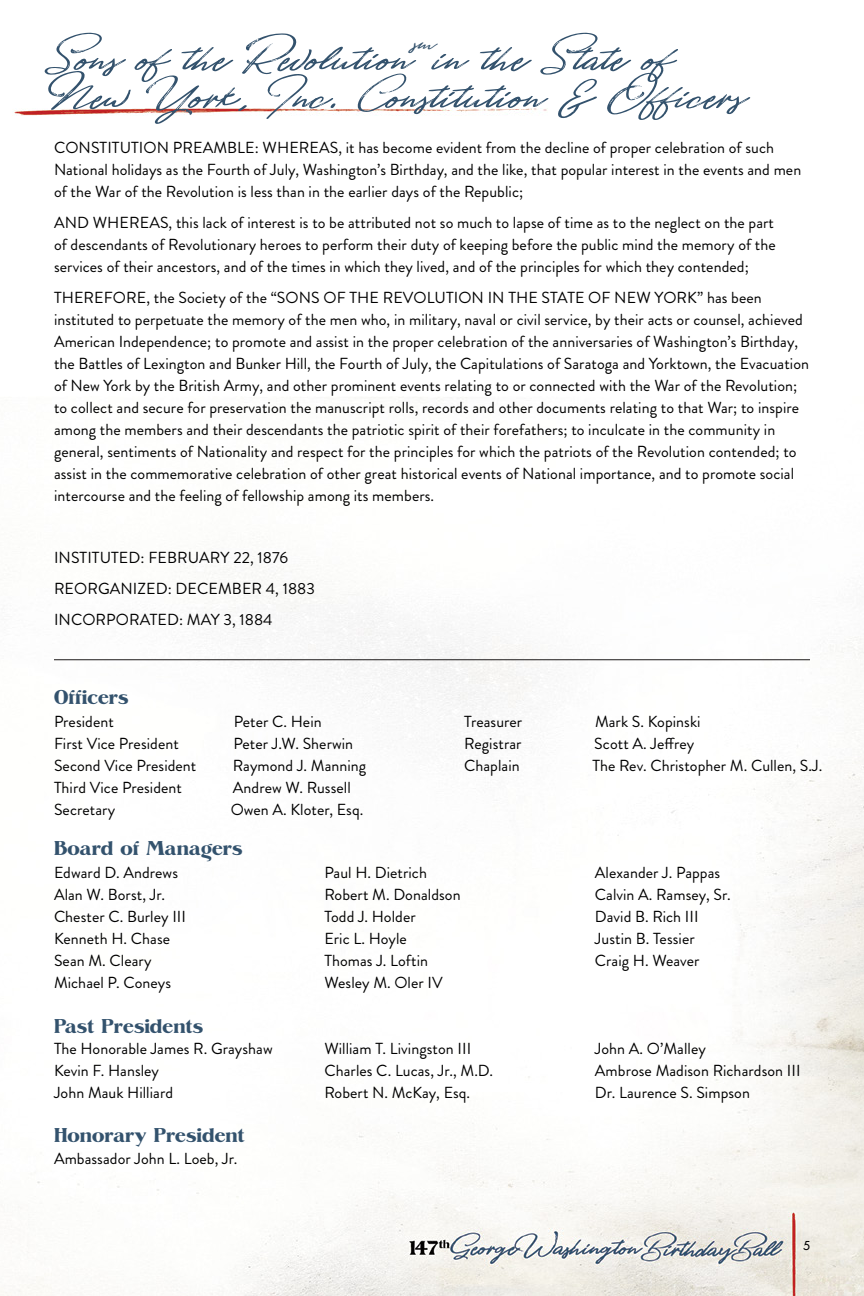
<style>
.page{position:relative;width:864px;height:1296px;background:#fff}
.page>*{position:absolute;margin:0;border:0;box-sizing:border-box;transform-origin:0 0}
.t1{font:italic 60px "Belfast";color:#33526d}
.t2{font:20px "BN Brick House";color:#33526d}
.t3{font:16px/22px "Brandon Grotesque";letter-spacing:.005em;color:#000}
.t4{font:500 12px "Futura Std";color:#000}
</style>
<div class="page">
<img style="left:0;top:108px;width:864px;height:1188px">
<hr style="left:54px;top:659px;width:756px;height:1px;background:#1c1919">
<h1 class="t1" style="left:52px;top:25px;width:625px">Sons of the Revolution<sup>sm</sup>in the State of</h1>
<h1 class="t1" style="left:52px;top:63px;width:697px">New York, Inc. Constitution &amp; Officers</h1>
<p class="t3" style="left:54px;top:136px;width:749px">CONSTITUTION PREAMBLE: WHEREAS, it has become evident from the decline of proper celebration of such<br>National holidays as the Fourth of July, Washington’s Birthday, and the like, that popular interest in the events and men of the War of the Revolution is less than in the earlier days of the Republic;</p>
<p class="t3" style="left:54px;top:211px;width:723px;text-align:justify">AND WHEREAS, this lack of interest is to be attributed not so much to lapse of time as to the neglect on the part of descendants of Revolutionary heroes to perform their duty of keeping before the public mind the memory of the services of their ancestors, and of the times in which they lived, and of the principles for which they contended;</p>
<p class="t3" style="left:54px;top:286px;width:757px">THEREFORE, the Society of the “SONS OF THE REVOLUTION IN THE STATE OF NEW YORK” has been instituted to perpetuate the memory of the men who, in military, naval or civil service, by their acts or counsel, achieved American Independence; to promote and assist in the proper celebration of the anniversaries of Washington’s Birthday, the Battles of Lexington and Bunker Hill, the Fourth of July, the Capitulations of Saratoga and Yorktown, the Evacuation of New York by the British Army, and other prominent events relating to or connected with the War of the Revolution; to collect and secure for preservation the manuscript rolls, records and other documents relating to that War; to inspire among the members and their descendants the patriotic spirit of their forefathers; to inculcate in the community in general, sentiments of Nationality and respect for the principles for which the patriots of the Revolution contended; to assist in the commemorative celebration of other great historical events of National importance, and to promote social intercourse and the feeling of fellowship among its members.</p>
<p class="t3" style="left:54px;top:542px;width:263px;line-height:31px">INSTITUTED: FEBRUARY 22, 1876<br>REORGANIZED: DECEMBER 4, 1883<br>INCORPORATED: MAY 3, 1884</p>
<p class="t2" style="left:54px;top:685px;width:76px">Officers</p>
<p class="t3" style="left:54px;top:711px;width:61px">President</p>
<p class="t3" style="left:234px;top:711px;width:89px">Peter C. Hein</p>
<p class="t3" style="left:54px;top:733px;width:126px">First Vice President</p>
<p class="t3" style="left:233px;top:733px;width:121px">Peter J.W. Sherwin</p>
<p class="t3" style="left:54px;top:755px;width:144px">Second Vice President</p>
<p class="t3" style="left:233px;top:755px;width:135px">Raymond J. Manning</p>
<p class="t3" style="left:54px;top:777px;width:130px">Third Vice President</p>
<p class="t3" style="left:233px;top:777px;width:119px">Andrew W. Russell</p>
<p class="t3" style="left:54px;top:799px;width:63px">Secretary</p>
<p class="t3" style="left:231px;top:799px;width:134px">Owen A. Kloter, Esq.</p>
<p class="t2" style="left:54px;top:836px;width:190px">Board of Managers</p>
<p class="t3" style="left:464px;top:711px;width:60px">Treasurer</p>
<p class="t3" style="left:595px;top:711px;width:107px">Mark S. Kopinski</p>
<p class="t3" style="left:464px;top:733px;width:59px">Registrar</p>
<p class="t3" style="left:594px;top:733px;width:102px">Scott A. Jeffrey</p>
<p class="t3" style="left:464px;top:755px;width:57px">Chaplain</p>
<p class="t3" style="left:592px;top:755px;width:231px">The Rev. Christopher M. Cullen, S.J.</p>
<p class="t3" style="left:54px;top:862px;width:134px">Edward D. Andrews<br>Alan W. Borst, Jr.<br>Chester C. Burley III<br>Kenneth H. Chase<br>Sean M. Cleary<br>Michael P. Coneys</p>
<p class="t3" style="left:324px;top:862px;width:138px">Paul H. Dietrich<br>Robert M. Donaldson<br>Todd J. Holder<br>Eric L. Hoyle<br>Thomas J. Loftin<br>Wesley M. Oler IV</p>
<p class="t3" style="left:595px;top:862px;width:137px">Alexander J. Pappas<br>Calvin A. Ramsey, Sr.<br>David B. Rich III<br>Justin B. Tessier<br>Craig H. Weaver</p>
<p class="t2" style="left:54px;top:1015px;width:151px">Past Presidents</p>
<p class="t3" style="left:54px;top:1037px;width:220px">The Honorable James R. Grayshaw<br>Kevin F. Hansley<br>John Mauk Hilliard</p>
<p class="t3" style="left:324px;top:1037px;width:170px">William T. Livingston III<br>Charles C. Lucas, Jr., M.D.<br>Robert N. McKay, Esq.</p>
<p class="t3" style="left:595px;top:1037px;width:207px">John A. O’Malley<br>Ambrose Madison Richardson III<br>Dr. Laurence S. Simpson</p>
<p class="t2" style="left:54px;top:1123px;width:192px">Honorary President</p>
<p class="t3" style="left:54px;top:1147px;width:185px">Ambassador John L. Loeb, Jr.</p>
<p class="t4" style="left:803px;top:1238px;width:8px">5</p>
</div>
